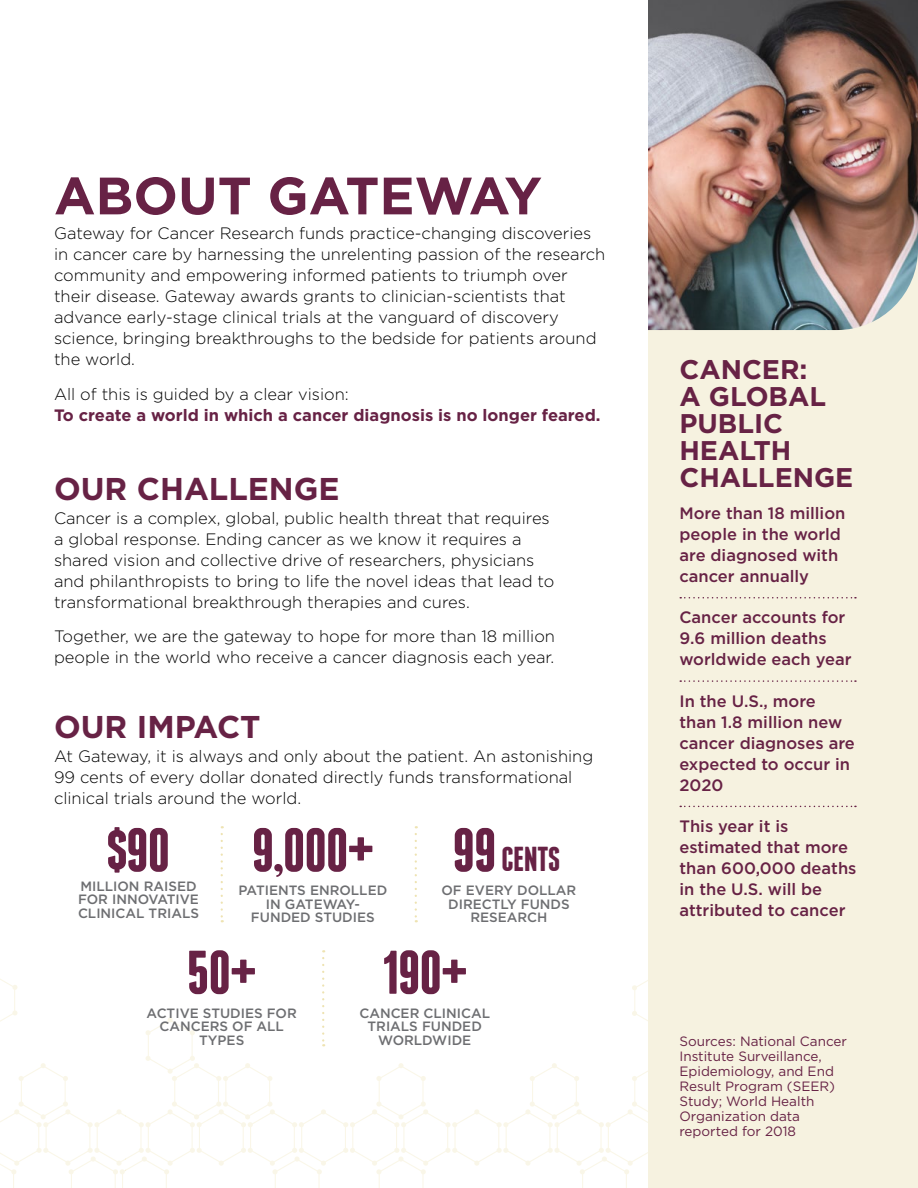
<style>
.page{position:relative;width:918px;height:1188px;background:#fff}
.page>*{position:absolute;margin:0;border:0;box-sizing:border-box;transform-origin:0 0}
.t1{font:700 61.5px "Franchise Free";letter-spacing:-.02em;color:#672245}
.t2{font:700 52.5px "Gotham";color:#672245}
.t3{font:700 34.5px "Franchise Free";letter-spacing:-.02em;color:#672245}
.t4{font:700 31.5px "Gotham";color:#672245}
.t5{font:700 27px/27px "Gotham";color:#672245}
.t6{font:300 16.5px/21px "Gotham";color:#000}
.t7{font:500 16.5px/21px "Gotham";color:#672245}
.t8{font:700 16.5px "Gotham";color:#672245}
.t9{font:500 13.5px/13.5px "Gotham";color:#6d6e71;text-align:center}
.t10{font:13.5px/15px "Gotham";color:#672245}
.s1{font-size:61.5px}
</style>
<div class="page">
<div style="left:648px;top:0;width:270px;height:1188px;background:#f6f2e0"></div>
<svg style="left:680px;top:597px;width:176px;height:2px"></svg>
<svg style="left:680px;top:680px;width:176px;height:2px"></svg>
<svg style="left:680px;top:806px;width:176px;height:1px"></svg>
<img style="left:648px;top:0;width:270px;height:330px">
<svg style="left:221px;top:834px;width:2px;height:88px"></svg>
<svg style="left:415px;top:834px;width:2px;height:88px"></svg>
<svg style="left:0;top:958px;width:648px;height:230px"></svg>
<h2 class="t2" style="left:54px;top:165px;width:490px">ABOUT GATEWAY</h2>
<p class="t6" style="left:54px;top:223px;width:553px">Gateway for Cancer Research funds practice-changing discoveries in cancer care by harnessing the unrelenting passion of the research community and empowering informed patients to triumph over their disease. Gateway awards grants to clinician-scientists that advance early-stage clinical trials at the vanguard of discovery science, bringing breakthroughs to the bedside for patients around the world.</p>
<p class="t6" style="left:54px;top:383px;width:296px">All of this is guided by a clear vision:</p>
<p class="t8" style="left:54px;top:406px;width:548px">To create a world in which a cancer diagnosis is no longer feared.</p>
<h3 class="t4" style="left:54px;top:470px;width:287px">OUR CHALLENGE</h3>
<p class="t6" style="left:54px;top:507px;width:502px">Cancer is a complex, global, public health threat that requires a global response. Ending cancer as we know it requires a shared vision and collective drive of researchers, physicians and philanthropists to bring to life the novel ideas that lead to transformational breakthrough therapies and cures.</p>
<p class="t6" style="left:54px;top:626px;width:503px">Together, we are the gateway to hope for more than 18 million people in the world who receive a cancer diagnosis each year.</p>
<h3 class="t4" style="left:54px;top:709px;width:208px">OUR IMPACT</h3>
<p class="t6" style="left:54px;top:746px;width:541px">At Gateway, it is always and only about the patient. An astonishing<br>99 cents of every dollar donated directly funds transformational clinical trials around the world.</p>
<h1 class="t1" style="left:107px;top:821px;width:65px">$90</h1>
<p class="t9" style="left:78px;top:879px;width:123px;text-align:left">MILLION RAISED<br>FOR INNOVATIVE<br>CLINICAL TRIALS</p>
<p class="t9" style="left:239px;top:883px;width:150px">PATIENTS ENROLLED<br>IN GATEWAY-<br>FUNDED STUDIES</p>
<p class="t9" style="left:441px;top:883px;width:136px">OF EVERY DOLLAR<br>DIRECTLY FUNDS<br>RESEARCH</p>
<h1 class="t1" style="left:252px;top:821px;width:124px">9,000+</h1>
<h3 class="t3" style="left:452px;top:843px;width:109px"><span class="s1">99</span> CENTS</h3>
<h1 class="t1" style="left:187px;top:944px;width:72px">50+</h1>
<h1 class="t1" style="left:382px;top:944px;width:88px">190+</h1>
<p class="t9" style="left:147px;top:1006px;width:152px">ACTIVE STUDIES FOR<br>CANCERS OF ALL<br>TYPES</p>
<p class="t9" style="left:359px;top:1006px;width:132px">CANCER CLINICAL<br>TRIALS FUNDED<br>WORLDWIDE</p>
<h3 class="t5" style="left:679px;top:355px;width:175px">CANCER:<br>A GLOBAL<br>PUBLIC<br>HEALTH<br>CHALLENGE</h3>
<p class="t7" style="left:679px;top:502px;width:167px">More than 18 million people in the world are diagnosed with cancer annually</p>
<p class="t7" style="left:679px;top:606px;width:174px">Cancer accounts for<br>9.6 million deaths worldwide each year</p>
<p class="t7" style="left:679px;top:690px;width:177px">In the U.S., more than 1.8 million new cancer diagnoses are expected to occur in<br>2020</p>
<p class="t7" style="left:679px;top:815px;width:179px">This year it is estimated that more than 600,000 deaths in the U.S. will be attributed to cancer</p>
<p class="t10" style="left:679px;top:1034px;width:169px">Sources: National Cancer<br>Institute Surveillance,<br>Epidemiology, and End<br>Result Program (SEER)<br>Study; World Health<br>Organization data reported for 2018</p>
</div>
